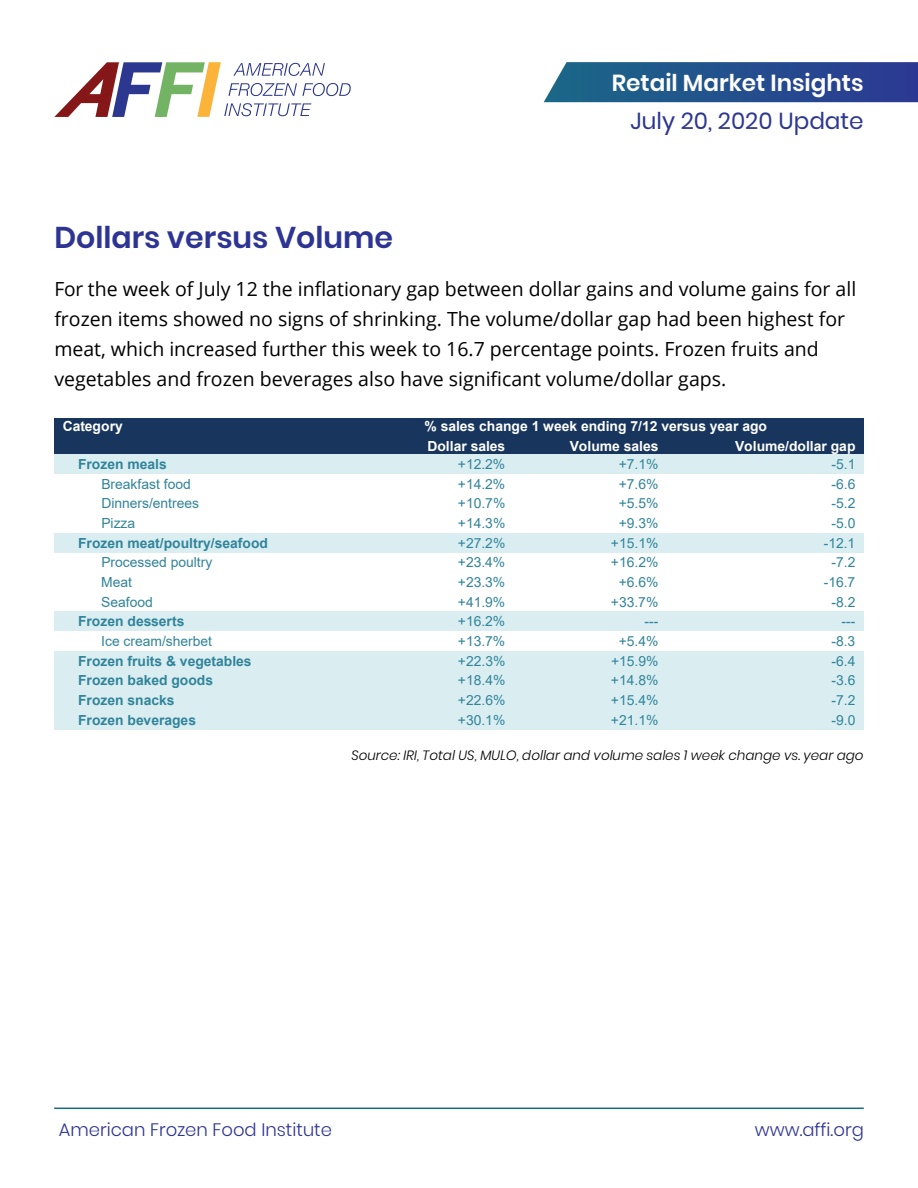
<style>
.page{position:relative;width:918px;height:1188px;background:#fff}
.page>*{position:absolute;margin:0;border:0;box-sizing:border-box;transform-origin:0 0}
.t1{font:600 30px "Poppins";color:#2d3494}
.t2{font:600 23.1px "Poppins";color:#fff}
.t3{font:23.1px "Poppins";color:#2c3790}
.t4{font:19.5px/30px "Open Sans";color:#000}
.t5{font:300 18px "Poppins";color:#2d3494}
.t6{font:13.95px "Arial";letter-spacing:-.005em;color:#31849a}
.t7{font:700 13.95px "Arial";color:#31849a}
.t8{font:700 13.95px/19.6px "Arial";color:#fff}
.t9{font:italic 300 13.5px "Poppins";color:#000}
</style>
<div class="page">
<svg style="left:54px;top:62px;width:297px;height:55px"></svg>
<hr style="left:54px;top:1108px;width:810px;height:1px;background:#1a6887">
<svg style="left:544px;top:62px;width:374px;height:40px;background:#2a5590"></svg>
<div style="left:54px;top:419px;width:274px;height:35px;background:#18365d"></div>
<div style="left:328px;top:419px;width:536px;height:19px;background:#18365d"></div>
<div style="left:328px;top:438px;width:186px;height:16px;background:#18365d"></div>
<div style="left:514px;top:438px;width:153px;height:16px;background:#18365d"></div>
<div style="left:667px;top:438px;width:197px;height:16px;background:#18365d"></div>
<div style="left:54px;top:454px;width:274px;height:20px;background:#daeef2"></div>
<div style="left:328px;top:454px;width:186px;height:20px;background:#daeef2"></div>
<div style="left:514px;top:454px;width:153px;height:20px;background:#daeef2"></div>
<div style="left:667px;top:454px;width:197px;height:20px;background:#daeef2"></div>
<div style="left:54px;top:533px;width:274px;height:20px;background:#daeef2"></div>
<div style="left:328px;top:533px;width:186px;height:20px;background:#daeef2"></div>
<div style="left:514px;top:533px;width:153px;height:20px;background:#daeef2"></div>
<div style="left:667px;top:533px;width:197px;height:20px;background:#daeef2"></div>
<div style="left:54px;top:612px;width:274px;height:19px;background:#daeef2"></div>
<div style="left:328px;top:612px;width:186px;height:19px;background:#daeef2"></div>
<div style="left:514px;top:612px;width:153px;height:19px;background:#daeef2"></div>
<div style="left:667px;top:612px;width:197px;height:19px;background:#daeef2"></div>
<div style="left:54px;top:651px;width:274px;height:20px;background:#daeef2"></div>
<div style="left:328px;top:651px;width:186px;height:20px;background:#daeef2"></div>
<div style="left:514px;top:651px;width:153px;height:20px;background:#daeef2"></div>
<div style="left:667px;top:651px;width:197px;height:20px;background:#daeef2"></div>
<div style="left:54px;top:671px;width:274px;height:19px;background:#daeef2"></div>
<div style="left:328px;top:671px;width:186px;height:19px;background:#daeef2"></div>
<div style="left:514px;top:671px;width:153px;height:19px;background:#daeef2"></div>
<div style="left:667px;top:671px;width:197px;height:19px;background:#daeef2"></div>
<div style="left:54px;top:690px;width:274px;height:20px;background:#daeef2"></div>
<div style="left:328px;top:690px;width:186px;height:20px;background:#daeef2"></div>
<div style="left:514px;top:690px;width:153px;height:20px;background:#daeef2"></div>
<div style="left:667px;top:690px;width:197px;height:20px;background:#daeef2"></div>
<div style="left:54px;top:710px;width:274px;height:20px;background:#daeef2"></div>
<div style="left:328px;top:710px;width:186px;height:20px;background:#daeef2"></div>
<div style="left:514px;top:710px;width:153px;height:20px;background:#daeef2"></div>
<div style="left:667px;top:710px;width:197px;height:20px;background:#daeef2"></div>
<h2 class="t2" style="left:612px;top:69px;width:253px">Retail Market Insights</h2>
<h2 class="t3" style="left:631px;top:108px;width:235px">July 20, 2020 Update</h2>
<h1 class="t1" style="left:54px;top:220px;width:340px">Dollars versus Volume</h1>
<p class="t4" style="left:54px;top:273px;width:804px">For the week of July 12 the inflationary gap between dollar gains and volume gains for all frozen items showed no signs of shrinking. The volume/dollar gap had been highest for meat, which increased further this week to 16.7 percentage points. Frozen fruits and vegetables and frozen beverages also have significant volume/dollar gaps.</p>
<p class="t8" style="left:63px;top:417px;width:62px">Category</p>
<p class="t8" style="left:424px;top:417px;width:344px">% sales change 1 week ending 7/12 versus year ago<br>Dollar sales</p>
<p class="t8" style="left:570px;top:437px;width:90px">Volume sales</p>
<p class="t8" style="left:735px;top:437px;width:122px">Volume/dollar gap</p>
<p class="t7" style="left:78px;top:454px;width:90px">Frozen meals</p>
<p class="t6" style="left:458px;top:454px;width:49px">+12.2%</p>
<p class="t6" style="left:619px;top:454px;width:41px">+7.1%</p>
<p class="t6" style="left:832px;top:454px;width:25px">-5.1</p>
<p class="t6" style="left:101px;top:474px;width:91px">Breakfast food</p>
<p class="t6" style="left:458px;top:474px;width:49px">+14.2%</p>
<p class="t6" style="left:619px;top:474px;width:41px">+7.6%</p>
<p class="t6" style="left:832px;top:474px;width:25px">-6.6</p>
<p class="t6" style="left:101px;top:494px;width:99px">Dinners/entrees</p>
<p class="t6" style="left:458px;top:494px;width:49px">+10.7%</p>
<p class="t6" style="left:619px;top:494px;width:41px">+5.5%</p>
<p class="t6" style="left:832px;top:494px;width:25px">-5.2</p>
<p class="t6" style="left:101px;top:513px;width:35px">Pizza</p>
<p class="t6" style="left:458px;top:513px;width:49px">+14.3%</p>
<p class="t6" style="left:619px;top:513px;width:41px">+9.3%</p>
<p class="t6" style="left:832px;top:513px;width:25px">-5.0</p>
<p class="t7" style="left:78px;top:533px;width:191px">Frozen meat/poultry/seafood</p>
<p class="t6" style="left:458px;top:533px;width:49px">+27.2%</p>
<p class="t6" style="left:611px;top:533px;width:49px">+15.1%</p>
<p class="t6" style="left:824px;top:533px;width:33px">-12.1</p>
<p class="t6" style="left:101px;top:553px;width:112px">Processed poultry</p>
<p class="t6" style="left:458px;top:553px;width:49px">+23.4%</p>
<p class="t6" style="left:611px;top:553px;width:49px">+16.2%</p>
<p class="t6" style="left:832px;top:553px;width:25px">-7.2</p>
<p class="t6" style="left:101px;top:573px;width:32px">Meat</p>
<p class="t6" style="left:458px;top:573px;width:49px">+23.3%</p>
<p class="t6" style="left:619px;top:573px;width:41px">+6.6%</p>
<p class="t6" style="left:824px;top:573px;width:33px">-16.7</p>
<p class="t6" style="left:101px;top:592px;width:53px">Seafood</p>
<p class="t6" style="left:458px;top:592px;width:49px">+41.9%</p>
<p class="t6" style="left:611px;top:592px;width:49px">+33.7%</p>
<p class="t6" style="left:831px;top:592px;width:25px">-8.2</p>
<p class="t7" style="left:78px;top:612px;width:108px">Frozen desserts</p>
<p class="t6" style="left:458px;top:612px;width:49px">+16.2%</p>
<p class="t6" style="left:645px;top:612px;width:15px">---</p>
<p class="t6" style="left:841px;top:612px;width:15px">---</p>
<p class="t6" style="left:101px;top:631px;width:112px">Ice cream/sherbet</p>
<p class="t6" style="left:458px;top:631px;width:49px">+13.7%</p>
<p class="t6" style="left:619px;top:631px;width:41px">+5.4%</p>
<p class="t6" style="left:831px;top:631px;width:25px">-8.3</p>
<p class="t7" style="left:78px;top:651px;width:175px">Frozen fruits &amp; vegetables</p>
<p class="t6" style="left:458px;top:651px;width:49px">+22.3%</p>
<p class="t6" style="left:611px;top:651px;width:49px">+15.9%</p>
<p class="t6" style="left:832px;top:651px;width:25px">-6.4</p>
<p class="t7" style="left:78px;top:671px;width:137px">Frozen baked goods</p>
<p class="t6" style="left:458px;top:671px;width:49px">+18.4%</p>
<p class="t6" style="left:611px;top:671px;width:49px">+14.8%</p>
<p class="t6" style="left:832px;top:671px;width:25px">-3.6</p>
<p class="t7" style="left:78px;top:690px;width:98px">Frozen snacks</p>
<p class="t6" style="left:458px;top:691px;width:49px">+22.6%</p>
<p class="t6" style="left:611px;top:691px;width:49px">+15.4%</p>
<p class="t6" style="left:832px;top:691px;width:25px">-7.2</p>
<p class="t7" style="left:78px;top:710px;width:119px">Frozen beverages</p>
<p class="t6" style="left:458px;top:710px;width:49px">+30.1%</p>
<p class="t6" style="left:611px;top:710px;width:49px">+21.1%</p>
<p class="t6" style="left:832px;top:710px;width:25px">-9.0</p>
<p class="t9" style="left:351px;top:748px;width:514px">Source: IRI, Total US, MULO, dollar and volume sales 1 week change vs. year ago</p>
<p class="t5" style="left:59px;top:1119px;width:275px">American Frozen Food Institute</p>
<p class="t5" style="left:755px;top:1119px;width:110px">www.affi.org</p>
</div>
